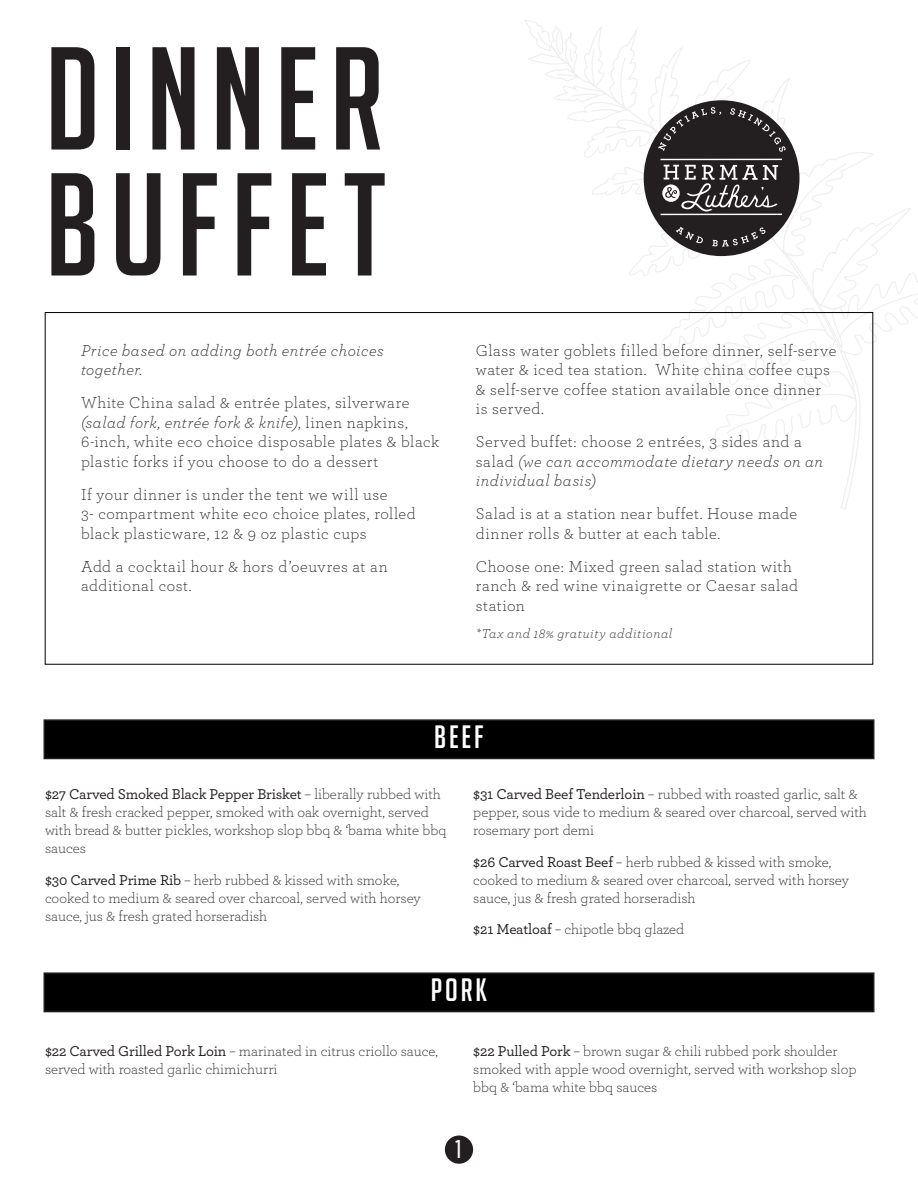
<style>
.page{position:relative;width:918px;height:1188px;background:#fff}
.page>*{position:absolute;margin:0;border:0;box-sizing:border-box;transform-origin:0 0}
.t1{font:142.5px/126px "Big Noodle Titling";letter-spacing:.07em;color:#231f20}
.t2{font:31.5px "Big Noodle Titling";letter-spacing:.09em;color:#fff}
.t3{font:27.3px "Fairview";color:#fff}
.t4{font:300 16.5px/19.5px "Archer Pro";letter-spacing:.03em;color:#231f20}
.t5{font:italic 300 16.5px/19.5px "Archer Pro";letter-spacing:.03em;color:#231f20}
.t6{font:300 15px/18px "Archer Pro";color:#231f20}
.t7{font:italic 300 13.5px "Archer Pro";letter-spacing:.04em;color:#231f20}
.s1{font-style:italic}
.s2{font-style:normal}
.s3{font-weight:500}
</style>
<div class="page">
<svg style="left:524px;top:20px;width:16px;height:6px"></svg>
<svg style="left:528px;top:26px;width:281px;height:369px"></svg>
<svg style="left:706px;top:367px;width:152px;height:85px"></svg>
<div style="left:445px;top:1136px;width:28px;height:28px;background:#231f20;border-radius:50%"></div>
<div style="left:44px;top:720px;width:830px;height:39px;background:#000"></div>
<div style="left:44px;top:719px;width:830px;height:40px;border:2px solid #231f20"></div>
<div style="left:44px;top:973px;width:830px;height:39px;background:#000"></div>
<div style="left:44px;top:972px;width:830px;height:40px;border:2px solid #231f20"></div>
<svg style="left:653px;top:71px;width:265px;height:286px"></svg>
<p class="t1" style="left:45px;top:36px;width:343px">DINNER<br>BUFFET</p>
<p class="t5" style="left:81px;top:340px;width:304px">Price based on adding both entrée choices together.</p>
<p class="t4" style="left:81px;top:392px;width:360px">White China salad &amp; entrée plates, silverware <span class="s1">(salad fork, entrée fork &amp; knife)</span>, linen napkins, 6-inch, white eco choice disposable plates &amp; black plastic forks if you choose to do a dessert</p>
<p class="t4" style="left:81px;top:484px;width:336px">If your dinner is under the tent we will use<br>3- compartment white eco choice plates, rolled black plasticware, 12 &amp; 9 oz plastic cups</p>
<p class="t4" style="left:81px;top:556px;width:308px">Add a cocktail hour &amp; hors d’oeuvres at an additional cost.</p>
<p class="t4" style="left:476px;top:340px;width:362px">Glass water goblets filled before dinner, self-serve water &amp; iced tea station. White china coffee cups &amp; self-serve coffee station available once dinner is served.</p>
<p class="t5" style="left:476px;top:431px;width:349px"><span class="s2">Served buffet: choose 2 entrées, 3 sides and a salad</span> (we can accommodate dietary needs on an individual basis)</p>
<p class="t4" style="left:476px;top:503px;width:323px">Salad is at a station near buffet. House made dinner rolls &amp; butter at each table.</p>
<p class="t4" style="left:476px;top:556px;width:324px">Choose one: Mixed green salad station with ranch &amp; red wine vinaigrette or Caesar salad station</p>
<p class="t7" style="left:476px;top:624px;width:198px">*Tax and 18% gratuity additional</p>
<p class="t2" style="left:434px;top:720px;width:51px">BEEF</p>
<p class="t6" style="left:45px;top:785px;width:403px"><span class="s3">$27 Carved Smoked Black Pepper Brisket</span> – liberally rubbed with salt &amp; fresh cracked pepper, smoked with oak overnight, served with bread &amp; butter pickles, workshop slop bbq &amp; ‘bama white bbq sauces</p>
<p class="t6" style="left:45px;top:870px;width:377px"><span class="s3">$30 Carved Prime Rib</span> – herb rubbed &amp; kissed with smoke, cooked to medium &amp; seared over charcoal, served with horsey sauce, jus &amp; fresh grated horseradish</p>
<p class="t6" style="left:473px;top:785px;width:395px"><span class="s3">$31 Carved Beef Tenderloin</span> – rubbed with roasted garlic, salt &amp; pepper, sous vide to medium &amp; seared over charcoal, served with rosemary port demi</p>
<p class="t6" style="left:473px;top:852px;width:377px"><span class="s3">$26 Carved Roast Beef</span> – herb rubbed &amp; kissed with smoke, cooked to medium &amp; seared over charcoal, served with horsey sauce, jus &amp; fresh grated horseradish</p>
<p class="t6" style="left:473px;top:920px;width:213px"><span class="s3">$21 Meatloaf</span> – chipotle bbq glazed</p>
<p class="t2" style="left:431px;top:973px;width:58px">PORK</p>
<p class="t6" style="left:45px;top:1042px;width:395px"><span class="s3">$22 Carved Grilled Pork Loin</span> – marinated in citrus criollo sauce, served with roasted garlic chimichurri</p>
<p class="t6" style="left:473px;top:1042px;width:385px"><span class="s3">$22 Pulled Pork</span> – brown sugar &amp; chili rubbed pork shoulder smoked with apple wood overnight, served with workshop slop bbq &amp; ‘bama white bbq sauces</p>
<p class="t3" style="left:455px;top:1135px;width:7px">1</p>
</div>
